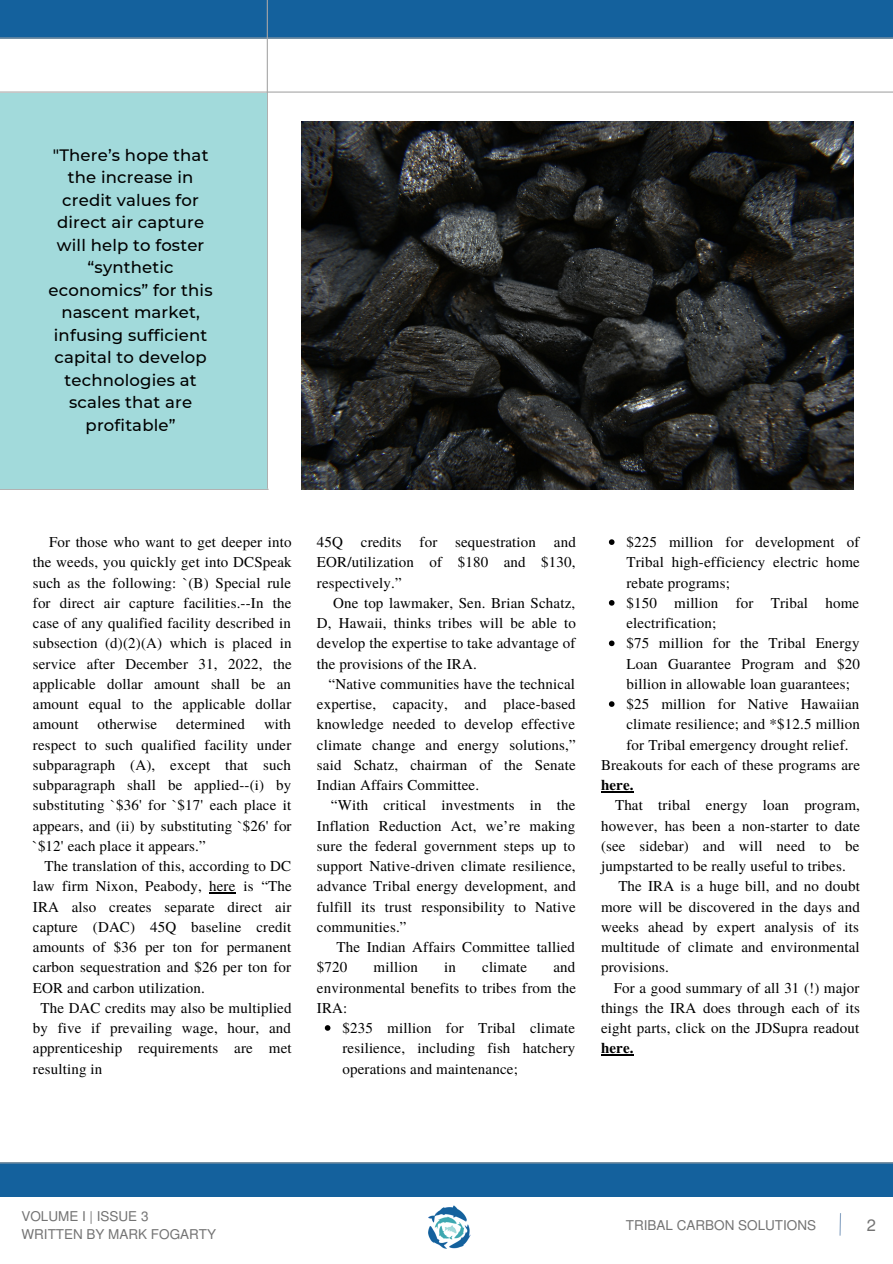
<style>
.page{position:relative;width:893px;height:1264px;background:#fff}
.page>*{position:absolute;margin:0;border:0;box-sizing:border-box;transform-origin:0 0}
.t1{font:500 16.5px/22.5px "Montserrat";letter-spacing:.01em;color:#000;text-align:center}
.t2{font:16.5px "Mukti";color:#737373}
.t3{font:15px/20.2px "Te X Gyre Termes";letter-spacing:.01em;color:#000;text-align:justify}
.t4{font:700 15px "Te X Gyre Termes";letter-spacing:.01em;color:#000}
.t5{font:13.5px/18px "Mukti";color:#737373}
</style>
<div class="page">
<hr style="left:0;top:91px;width:892px;height:2px;background:#a6a6a6">
<hr style="left:0;top:488px;width:268px;height:2px;background:#a6a6a6">
<div style="left:0;top:1162px;width:892px;height:35px;background:#14619d"></div>
<div style="left:0;top:0;width:892px;height:38px;background:#14619d"></div>
<hr style="left:267px;top:0;width:1px;height:488px;background:#a6a6a6">
<hr style="left:0;top:38px;width:892px;height:1px;background:#a6a6a6">
<hr style="left:0;top:1162px;width:892px;height:1px;background:#a6a6a6">
<img style="left:301px;top:122px;width:552px;height:367px">
<svg style="left:209px;top:892px;width:26px;height:1px"></svg>
<svg style="left:609px;top:539px;width:5px;height:6px"></svg>
<svg style="left:609px;top:600px;width:5px;height:5px"></svg>
<svg style="left:609px;top:640px;width:5px;height:6px"></svg>
<svg style="left:609px;top:701px;width:5px;height:6px"></svg>
<hr style="left:601px;top:791px;width:32px;height:1px;background:#000">
<hr style="left:601px;top:1054px;width:32px;height:1px;background:#000">
<svg style="left:325px;top:1025px;width:5px;height:5px"></svg>
<div style="left:0;top:93px;width:266px;height:395px;background:#a2dadb"></div>
<img style="left:428px;top:1205px;width:43px;height:44px">
<svg style="left:839px;top:1213px;width:2px;height:23px"></svg>
<p class="t1" style="left:49px;top:143px;width:165px">"There’s hope that the increase in credit values for direct air capture will help to foster “synthetic economics” for this nascent market, infusing sufficient capital to develop technologies at scales that are profitable”</p>
<p class="t3" style="left:33px;top:531px;width:260px;text-indent:16px">For those who want to get deeper into the weeds, you quickly get into DCSpeak such as the following: `(B) Special rule for direct air capture facilities.--In the case of any qualified facility described in subsection (d)(2)(A) which is placed in service after December 31, 2022, the applicable dollar amount shall be an amount equal to the applicable dollar amount</p>
<p class="t3" style="left:33px;top:713px;width:260px;text-indent:231px">with respect to such qualified facility under subparagraph (A), except that such subparagraph shall be applied--(i) by substituting `$36' for `$17' each place it appears, and (ii) by substituting `$26' for `$12' each place it appears.”</p>
<p class="t3" style="left:45px;top:855px;width:248px">The translation of this, according to DC</p>
<p class="t3" style="left:33px;top:875px;width:260px">law firm Nixon, Peabody, here is “The</p>
<p class="t3" style="left:33px;top:895px;width:260px">IRA also creates separate direct air</p>
<p class="t3" style="left:33px;top:915px;width:260px">capture (DAC) 45Q baseline credit</p>
<p class="t3" style="left:33px;top:936px;width:260px">amounts of $36 per ton for permanent</p>
<p class="t3" style="left:33px;top:956px;width:260px">carbon sequestration and $26 per ton for</p>
<p class="t3" style="left:33px;top:976px;width:174px">EOR and carbon utilization.</p>
<p class="t3" style="left:41px;top:996px;width:252px">The DAC credits may also be multiplied</p>
<p class="t3" style="left:33px;top:1017px;width:259px">by five if prevailing wage, hour, and</p>
<p class="t3" style="left:33px;top:1037px;width:260px">apprenticeship requirements are met</p>
<p class="t3" style="left:33px;top:1057px;width:71px">resulting in</p>
<p class="t3" style="left:98px;top:713px;width:61px">otherwise</p>
<p class="t3" style="left:176px;top:713px;width:70px">determined</p>
<p class="t3" style="left:317px;top:531px;width:260px">45Q credits for sequestration and EOR/utilization of $180 and $130, respectively.”</p>
<p class="t3" style="left:317px;top:592px;width:260px;text-indent:16px">One top lawmaker, Sen. Brian Schatz, D, Hawaii, thinks tribes will be able to develop the expertise to take advantage of the provisions of the IRA.</p>
<p class="t3" style="left:317px;top:673px;width:260px;text-indent:12px">“Native communities have the technical expertise, capacity, and place-based knowledge needed to develop effective climate change and energy solutions,” said Schatz, chairman of the Senate Indian Affairs Committee.</p>
<p class="t3" style="left:317px;top:794px;width:260px;text-indent:14px">“With critical investments in the Inflation Reduction Act, we’re making sure the federal government steps up to support Native-driven climate resilience, advance Tribal energy development, and fulfill its trust responsibility to Native communities.”</p>
<p class="t3" style="left:317px;top:936px;width:259px;text-indent:20px">The Indian Affairs Committee tallied $720</p>
<p class="t3" style="left:317px;top:956px;width:260px;text-indent:236px">and environmental benefits to tribes from the IRA:</p>
<p class="t3" style="left:373px;top:956px;width:46px">million</p>
<p class="t3" style="left:444px;top:956px;width:13px">in</p>
<p class="t3" style="left:482px;top:956px;width:47px">climate</p>
<p class="t3" style="left:342px;top:1017px;width:234px">$235 million for Tribal climate resilience, including fish hatchery operations and maintenance;</p>
<p class="t3" style="left:626px;top:531px;width:234px">$225 million for development of</p>
<p class="t3" style="left:626px;top:551px;width:235px">Tribal high-efficiency electric home</p>
<p class="t3" style="left:626px;top:571px;width:105px">rebate programs;</p>
<p class="t3" style="left:626px;top:592px;width:234px">$150 million for Tribal home</p>
<p class="t3" style="left:626px;top:612px;width:91px">electrification;</p>
<p class="t3" style="left:626px;top:632px;width:235px">$75 million for the Tribal Energy</p>
<p class="t3" style="left:626px;top:652px;width:235px">Loan Guarantee Program and $20</p>
<p class="t3" style="left:626px;top:673px;width:225px">billion in allowable loan guarantees;</p>
<p class="t3" style="left:626px;top:693px;width:234px">$25 million for Native Hawaiian</p>
<p class="t3" style="left:626px;top:713px;width:235px">climate resilience; and *$12.5 million</p>
<p class="t3" style="left:626px;top:733px;width:223px">for Tribal emergency drought relief.</p>
<p class="t3" style="left:601px;top:754px;width:260px">Breakouts for each of these programs are</p>
<p class="t4" style="left:601px;top:773px;width:34px">here.</p>
<p class="t3" style="left:615px;top:794px;width:246px">That tribal energy loan program,</p>
<p class="t3" style="left:601px;top:814px;width:261px">however, has been a non-starter to date</p>
<p class="t3" style="left:601px;top:834px;width:260px">(see sidebar) and will need to be</p>
<p class="t3" style="left:601px;top:855px;width:246px">jumpstarted to be really useful to tribes.</p>
<p class="t3" style="left:618px;top:875px;width:243px">The IRA is a huge bill, and no doubt</p>
<p class="t3" style="left:601px;top:895px;width:260px">more will be discovered in the days and</p>
<p class="t3" style="left:601px;top:915px;width:259px">weeks ahead by expert analysis of its</p>
<p class="t3" style="left:601px;top:936px;width:260px">multitude of climate and environmental</p>
<p class="t3" style="left:601px;top:956px;width:69px">provisions.</p>
<p class="t3" style="left:613px;top:976px;width:247px">For a good summary of all 31 (!) major</p>
<p class="t3" style="left:601px;top:996px;width:260px">things the IRA does through each of its</p>
<p class="t3" style="left:601px;top:1017px;width:260px">eight parts, click on the JDSupra readout</p>
<p class="t4" style="left:601px;top:1036px;width:34px">here.</p>
<p class="t5" style="left:21px;top:1206px;width:196px">VOLUME I | ISSUE 3<br>WRITTEN BY MARK FOGARTY</p>
<p class="t5" style="left:626px;top:1215px;width:192px">TRIBAL CARBON SOLUTIONS</p>
<p class="t2" style="left:866px;top:1213px;width:11px">2</p>
</div>
